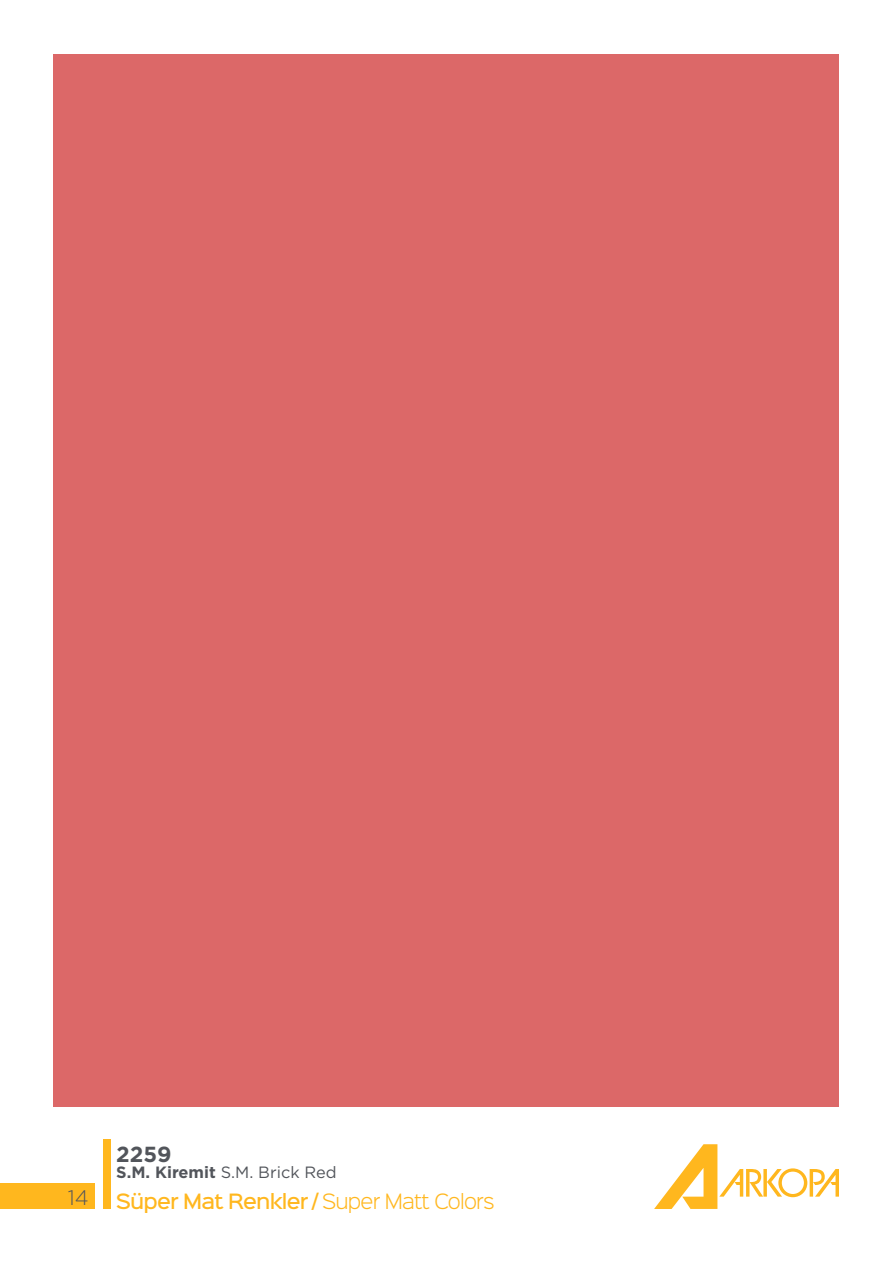
<style>
.page{position:relative;width:893px;height:1263px;background:#fff}
.page>*{position:absolute;margin:0;border:0;box-sizing:border-box;transform-origin:0 0}
.t1{font:700 21.75px "Gotham";color:#52555b}
.t2{font:300 21px "Gotham";color:#52555b}
.t3{font:500 19.05px "Sinkin Sans 500";letter-spacing:-.04em;color:#ffb71e}
.t4{font:16.35px "Gotham";color:#52555b}
.s1{font-weight:700}
.s2{font-family:"Sinkin Sans 300";font-weight:300}
</style>
<div class="page">
<div style="left:104px;top:1139px;width:7px;height:70px;background:#ffb71e"></div>
<div style="left:0;top:1184px;width:95px;height:25px;background:#ffb71e"></div>
<svg style="left:654px;top:1144px;width:185px;height:65px"></svg>
<div style="left:54px;top:54px;width:785px;height:1052px;background:#dc6868"></div>
<p class="t1" style="left:116px;top:1139px;width:57px">2259</p>
<p class="t4" style="left:116px;top:1162px;width:222px"><span class="s1">S.M. Kiremit</span> S.M. Brick Red</p>
<p class="t2" style="left:68px;top:1184px;width:22px">14</p>
<p class="t3" style="left:116px;top:1185px;width:380px">Süper Mat Renkler / <span class="s2">Super Matt Colors</span></p>
</div>
